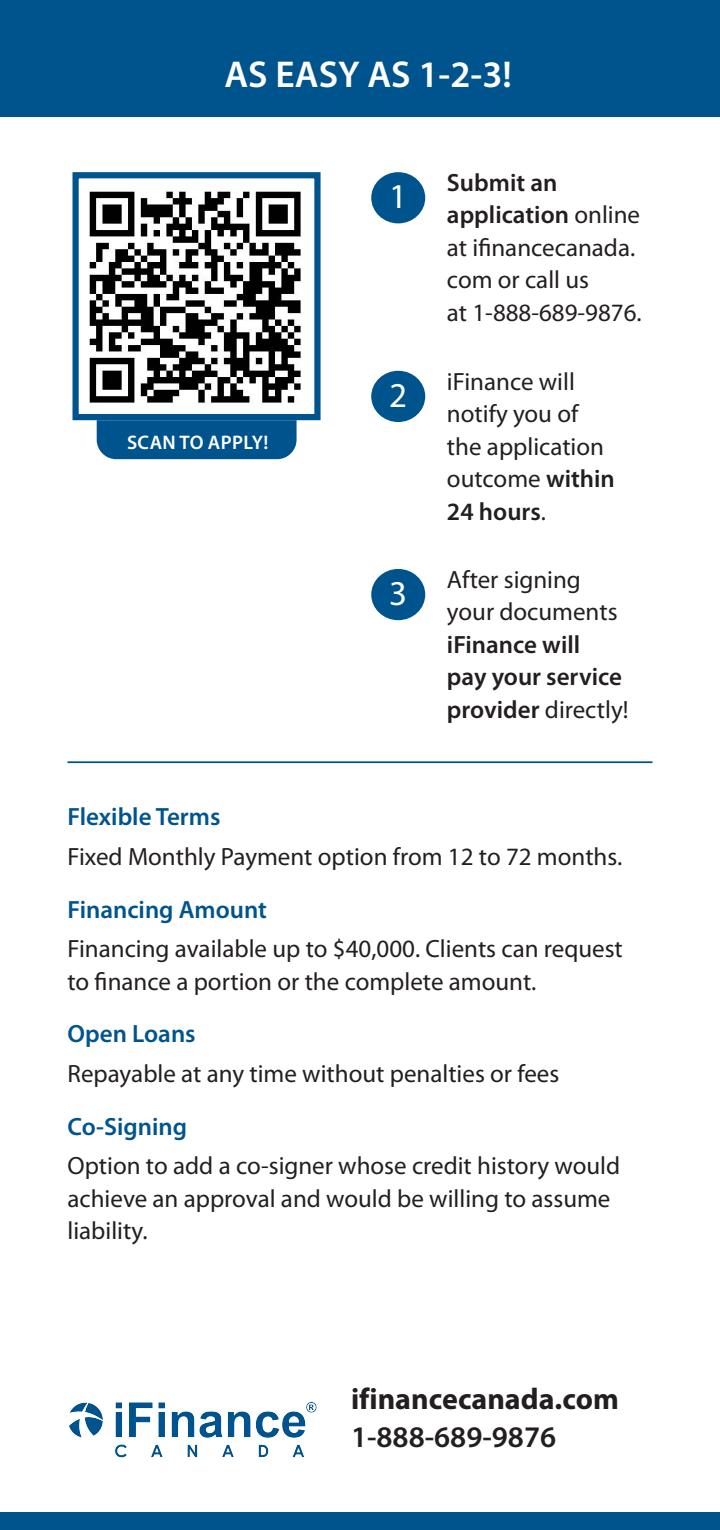
<style>
.page{position:relative;width:720px;height:1530px;background:#fff}
.page>*{position:absolute;margin:0;border:0;box-sizing:border-box;transform-origin:0 0}
.t1{font:600 37.5px "Myriad Pro";color:#fff}
.Body{font:35px "Myriad Pro";color:#fff}
.t2{font:700 30px/38px "Myriad Pro";color:#231f20}
.Body-2{font:25px/32.5px "Myriad Pro";color:#231f20}
.Subtitles{font:600 25px "Myriad Pro";color:#00548e}
.t3{font:600 19.75px "Myriad Pro";letter-spacing:.02em;color:#fff}
.s1{font-weight:600}
</style>
<div class="page">
<div style="left:0;top:0;width:720px;height:117px;background:#00548e"></div>
<div style="left:73px;top:172px;width:248px;height:248px;border:6px solid #00548e"></div>
<div style="left:97px;top:420px;width:200px;height:39px;background:#00548e"></div>
<div style="left:371px;top:172px;width:54px;height:51px;background:#00548e;border-radius:50%"></div>
<div style="left:371px;top:371px;width:54px;height:51px;background:#00548e;border-radius:50%"></div>
<div style="left:371px;top:569px;width:54px;height:51px;background:#00548e;border-radius:50%"></div>
<hr style="left:68px;top:761px;width:584px;height:2px;background:#00548e">
<div style="left:0;top:1512px;width:720px;height:18px;background:#00548e"></div>
<img style="left:69px;top:1402px;width:248px;height:56px">
<img style="left:89px;top:191px;width:213px;height:212px">
<p class="t1" style="left:224px;top:50px;width:289px">AS EASY AS 1-2-3!</p>
<p class="t3" style="left:127px;top:430px;width:143px">SCAN TO APPLY!</p>
<p class="Body" style="left:389px;top:175px;width:19px">1</p>
<p class="Body" style="left:389px;top:374px;width:19px">2</p>
<p class="Body" style="left:389px;top:572px;width:19px">3</p>
<p class="Body-2" style="left:447px;top:166px;width:196px"><span class="s1">Submit an application</span> online at ifinancecanada. com or call us<br>at 1-888-689-9876.</p>
<p class="Body-2" style="left:447px;top:365px;width:169px">iFinance will notify you of the application outcome <span class="s1">within<br>24 hours</span>.</p>
<p class="Body-2" style="left:447px;top:563px;width:183px">After signing your documents <span class="s1">iFinance will<br>pay your service provider</span> directly!</p>
<p class="Subtitles" style="left:68px;top:801px;width:154px">Flexible Terms</p>
<p class="Body-2" style="left:68px;top:840px;width:556px">Fixed Monthly Payment option from 12 to 72 months.</p>
<p class="Subtitles" style="left:68px;top:893px;width:201px">Financing Amount</p>
<p class="Body-2" style="left:68px;top:932px;width:557px">Financing available up to $40,000. Clients can request to finance a portion or the complete amount.</p>
<p class="Subtitles" style="left:68px;top:1018px;width:130px">Open Loans</p>
<p class="Body-2" style="left:68px;top:1057px;width:493px">Repayable at any time without penalties or fees</p>
<p class="Subtitles" style="left:68px;top:1110px;width:121px">Co-Signing</p>
<p class="Body-2" style="left:68px;top:1149px;width:554px">Option to add a co-signer whose credit history would achieve an approval and would be willing to assume liability.</p>
<p class="t2" style="left:351px;top:1378px;width:269px">ifinancecanada.com<br><span class="s1">1-888-689-9876</span></p>
</div>
